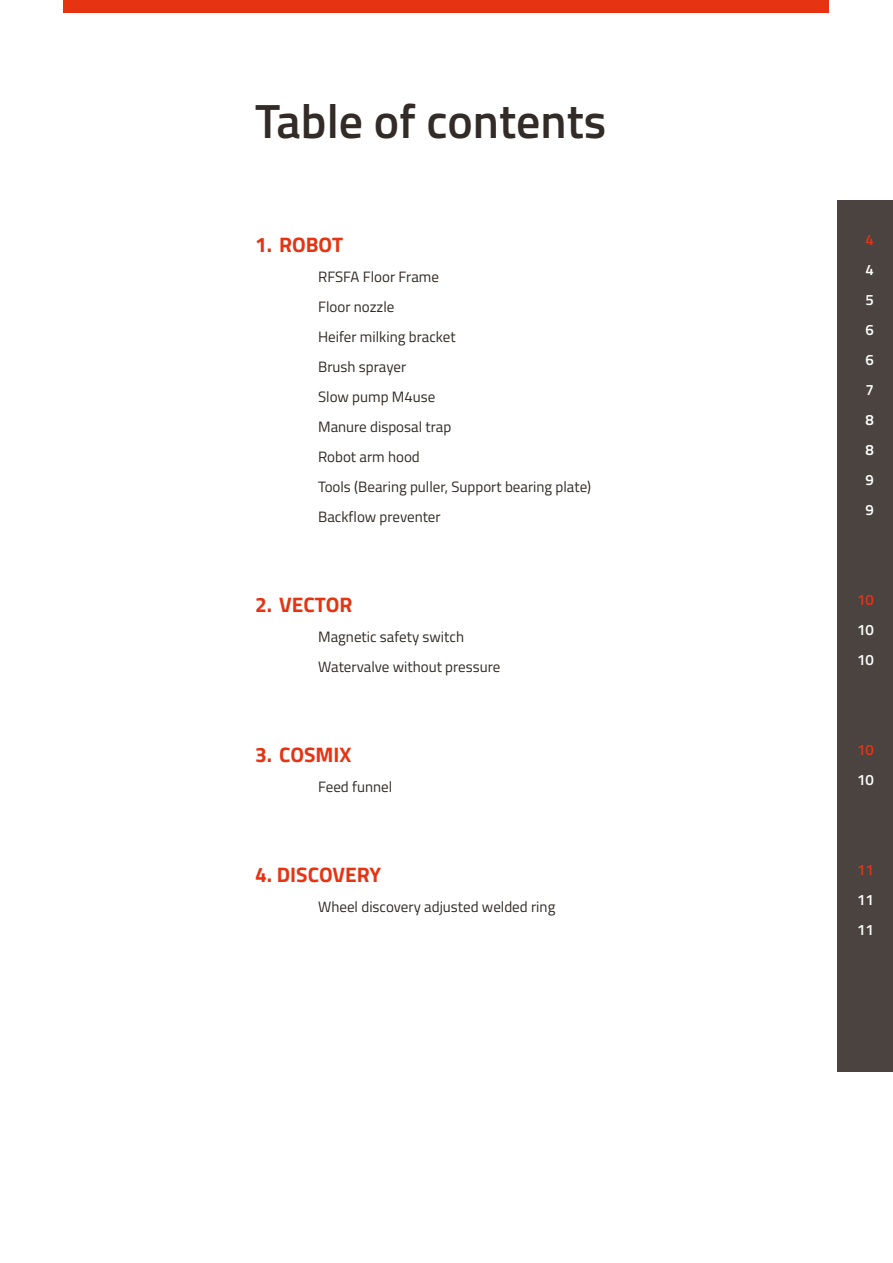
<style>
.page{position:relative;width:893px;height:1263px;background:#fff}
.page>*{position:absolute;margin:0;border:0;box-sizing:border-box;transform-origin:0 0}
.t1{font:600 48px "Titillium Web";color:#322b27}
.t2{font:700 21px "Titillium Web";color:#e63312}
.t3{font:15px/30px "Titillium Web";color:#322b27}
.t4{font:600 15px/30px "Titillium Web";color:#fff}
.t5{font:600 15px "Titillium Web";color:#e63312}
</style>
<div class="page">
<div style="left:64px;top:0;width:765px;height:13px;background:#e63312"></div>
<div style="left:838px;top:200px;width:55px;height:871px;background:#4b433f"></div>
<h1 class="t1" style="left:255px;top:85px;width:353px">Table of contents</h1>
<h2 class="t2" style="left:255px;top:228px;width:90px">1. ROBOT</h2>
<p class="t3" style="left:318px;top:261px;width:275px">RFSFA Floor Frame<br>Floor nozzle<br>Heifer milking bracket<br>Brush sprayer<br>Slow pump M4use<br>Manure disposal trap<br>Robot arm hood<br>Tools (Bearing puller, Support bearing plate)<br>Backflow preventer</p>
<h2 class="t2" style="left:255px;top:588px;width:99px">2. VECTOR</h2>
<p class="t3" style="left:318px;top:621px;width:184px">Magnetic safety switch<br>Watervalve without pressure</p>
<h2 class="t2" style="left:255px;top:738px;width:98px">3. COSMIX</h2>
<p class="t3" style="left:318px;top:771px;width:76px">Feed funnel</p>
<h2 class="t2" style="left:255px;top:858px;width:127px">4. DISCOVERY</h2>
<p class="t3" style="left:318px;top:891px;width:239px">Wheel discovery adjusted welded ring</p>
<p class="t5" style="left:865px;top:229px;width:10px">4</p>
<p class="t4" style="left:865px;top:254px;width:10px;text-align:justify">4<br>5<br>6<br>6<br>7<br>8<br>8<br>9<br>9</p>
<p class="t5" style="left:857px;top:589px;width:18px">10</p>
<p class="t4" style="left:857px;top:614px;width:18px">10<br>10</p>
<p class="t5" style="left:857px;top:739px;width:18px">10</p>
<p class="t4" style="left:857px;top:764px;width:18px">10</p>
<p class="t5" style="left:857px;top:859px;width:18px">11</p>
<p class="t4" style="left:857px;top:884px;width:18px">11<br>11</p>
</div>
